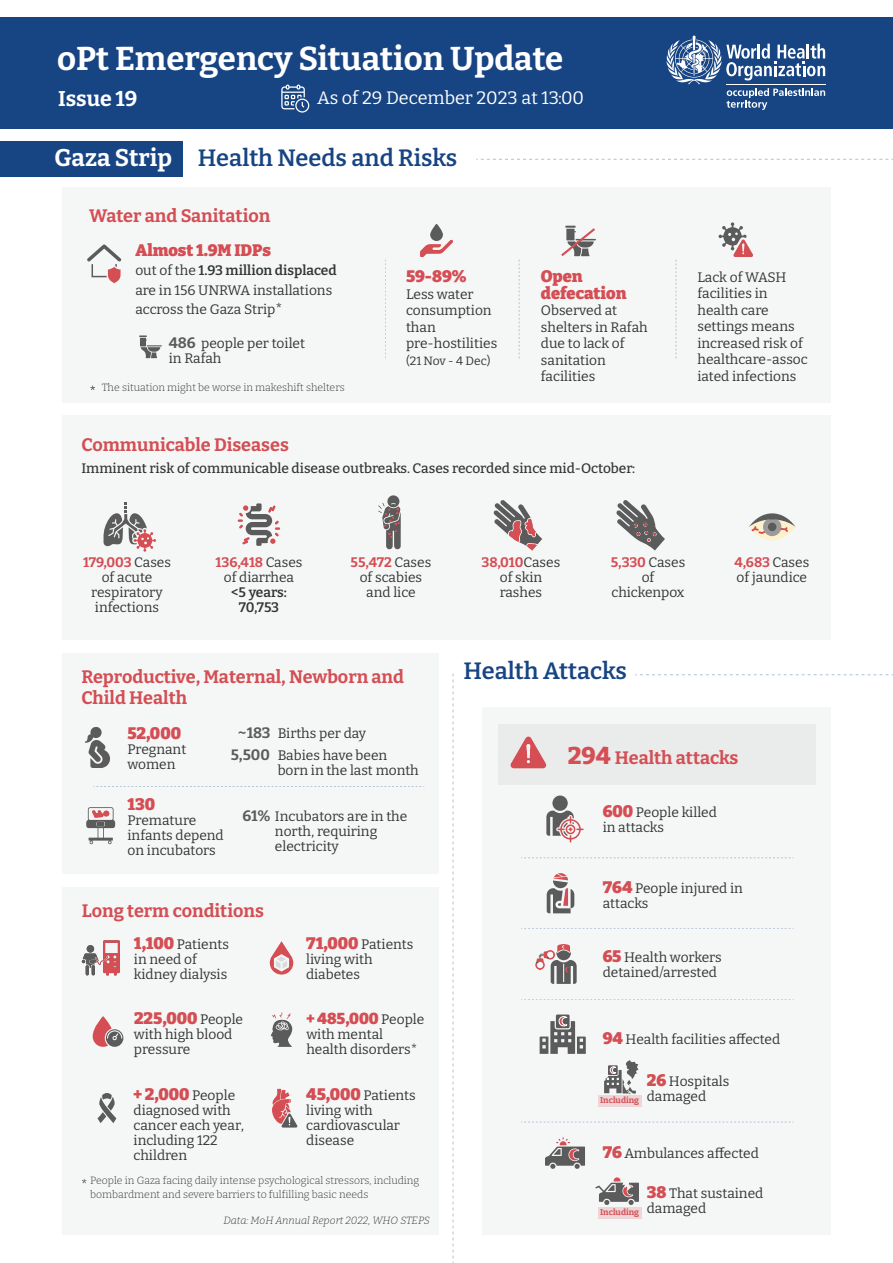
<style>
.page{position:relative;width:893px;height:1263px;background:#fff}
.page>*{position:absolute;margin:0;border:0;box-sizing:border-box;transform-origin:0 0}
.t1{font:700 33px "Bitter";color:#fff}
.t2{font:600 23.55px "Bitter";color:#174483}
.t3{font:700 21.3px "Bitter";color:#fff}
.t4{font:700 18px/21.6px "Bitter";color:#d44e54}
.t5{font:18px "Bitter";color:#fff}
.t6{font:900 16.5px/16.5px "Bitter";color:#d44e54}
.t7{font:900 15.75px "Bitter";color:#d44e54}
.t8{font:700 15px "Bitter";color:#5b5b5b}
.t9{font:13.8px/15px "Bitter";color:#333434}
.t10{font:500 13.8px "Bitter";color:#333434}
.t11{font:600 13.8px/15px "Bitter";letter-spacing:-.015em;color:#333434;text-align:center}
.t12{font:12px "Bitter";letter-spacing:-.005em;color:#333434}
.t13{font:300 10.5px/13.5px "Bitter";color:#333434}
.t14{font:italic 300 10.5px "Bitter";color:#333434}
.t15{font:700 8.4px "Bitter";color:#d44e54}
.s1{font-weight:700;font-size:24px;color:#fff}
.s2{font-weight:600}
.s3{font-size:14.55px}
.s4{font-weight:700;font-size:15px;color:#5b5b5b}
.s5{font-weight:700;color:#d44e54}
.s6{font-weight:900;font-size:16.5px;color:#d44e54}
.s7{font-weight:400;font-size:13.8px;color:#333434}
.s8{font-weight:800;font-size:24px}
</style>
<div class="page">
<div style="left:482px;top:707px;width:349px;height:528px;background:#f5f7f7"></div>
<div style="left:499px;top:724px;width:317px;height:60px;background:#eaebeb"></div>
<div style="left:0;top:142px;width:183px;height:35px;background:#174483"></div>
<svg style="left:476px;top:159px;width:417px;height:1px"></svg>
<div style="left:62px;top:415px;width:769px;height:224px;background:#f5f7f7"></div>
<div style="left:63px;top:887px;width:376px;height:348px;background:#f5f7f7"></div>
<svg style="left:270px;top:941px;width:23px;height:33px"></svg>
<svg style="left:93px;top:1016px;width:30px;height:31px"></svg>
<svg style="left:97px;top:1093px;width:19px;height:30px"></svg>
<svg style="left:271px;top:1012px;width:21px;height:35px"></svg>
<svg style="left:82px;top:940px;width:38px;height:36px"></svg>
<svg style="left:272px;top:1089px;width:25px;height:38px"></svg>
<svg style="left:82px;top:1179px;width:4px;height:4px"></svg>
<div style="left:62px;top:653px;width:377px;height:221px;background:#f5f7f7"></div>
<svg style="left:85px;top:727px;width:25px;height:41px"></svg>
<svg style="left:94px;top:786px;width:330px;height:1px"></svg>
<svg style="left:86px;top:807px;width:29px;height:38px"></svg>
<svg style="left:238px;top:503px;width:42px;height:43px"></svg>
<svg style="left:616px;top:500px;width:49px;height:50px"></svg>
<svg style="left:493px;top:500px;width:49px;height:50px"></svg>
<svg style="left:103px;top:503px;width:53px;height:49px"></svg>
<svg style="left:378px;top:495px;width:23px;height:55px"></svg>
<svg style="left:749px;top:513px;width:46px;height:28px"></svg>
<svg style="left:635px;top:674px;width:258px;height:1px"></svg>
<svg style="left:521px;top:858px;width:272px;height:1px"></svg>
<svg style="left:521px;top:928px;width:272px;height:1px"></svg>
<svg style="left:521px;top:999px;width:272px;height:1px"></svg>
<svg style="left:521px;top:1122px;width:272px;height:1px"></svg>
<div style="left:63px;top:187px;width:768px;height:215px;background:#f5f7f7"></div>
<svg style="left:139px;top:335px;width:23px;height:23px"></svg>
<svg style="left:420px;top:224px;width:33px;height:33px"></svg>
<svg style="left:385px;top:260px;width:1px;height:99px"></svg>
<svg style="left:519px;top:260px;width:1px;height:99px"></svg>
<svg style="left:676px;top:260px;width:1px;height:99px"></svg>
<svg style="left:87px;top:244px;width:34px;height:39px"></svg>
<svg style="left:718px;top:222px;width:35px;height:35px"></svg>
<svg style="left:547px;top:873px;width:27px;height:40px"></svg>
<div style="left:552px;top:795px;width:16px;height:16px;background:#5b5b5b;border-radius:50%"></div>
<svg style="left:546px;top:811px;width:38px;height:31px"></svg>
<svg style="left:452px;top:673px;width:2px;height:590px"></svg>
<div style="left:598px;top:1096px;width:43px;height:11px;background:#eed5d7"></div>
<svg style="left:540px;top:1014px;width:46px;height:40px"></svg>
<svg style="left:604px;top:1060px;width:34px;height:34px"></svg>
<svg style="left:545px;top:1137px;width:40px;height:32px"></svg>
<svg style="left:595px;top:1177px;width:44px;height:28px"></svg>
<div style="left:598px;top:1207px;width:43px;height:11px;background:#eed5d7"></div>
<svg style="left:90px;top:386px;width:5px;height:4px"></svg>
<svg style="left:510px;top:737px;width:36px;height:31px"></svg>
<svg style="left:561px;top:226px;width:35px;height:30px"></svg>
<div style="left:0;top:17px;width:893px;height:111px;background:#174483"></div>
<svg style="left:666px;top:36px;width:159px;height:74px"></svg>
<hr style="left:726px;top:84px;width:100px;height:1px;background:#fff">
<svg style="left:281px;top:85px;width:28px;height:28px"></svg>
<svg style="left:535px;top:944px;width:42px;height:40px"></svg>
<h1 class="t1" style="left:57px;top:32px;width:508px">oPt Emergency Situation Update</h1>
<h3 class="t3" style="left:58px;top:81px;width:81px">Issue 19</h3>
<h3 class="t5" style="left:317px;top:85px;width:268px">As of 29 December 2023 at 13:00</h3>
<h2 class="t2" style="left:55px;top:139px;width:404px"><span class="s1">Gaza Strip</span> Health Needs and Risks</h2>
<h3 class="t4" style="left:89px;top:203px;width:183px">Water and Sanitation</h3>
<p class="t6" style="left:135px;top:240px;width:137px">Almost 1.9M IDPs</p>
<p class="t9" style="left:135px;top:260px;width:203px;line-height:19.5px">out of the <span class="s2">1.93 million displaced </span>are in 156 UNRWA installations accross the Gaza Strip<span class="s3">*</span></p>
<p class="t9" style="left:169px;top:335px;width:138px"><span class="s4">486</span> people per toilet in Rafah</p>
<p class="t13" style="left:102px;top:380px;width:244px">The situation might be worse in makeshift shelters</p>
<p class="t6" style="left:406px;top:267px;width:62px">59-89%</p>
<p class="t9" style="left:406px;top:285px;width:93px;line-height:16.5px">Less water consumption than pre-hostilities</p>
<p class="t12" style="left:406px;top:352px;width:86px">(21 Nov - 4 Dec)</p>
<p class="t6" style="left:541px;top:267px;width:87px">Open defecation</p>
<p class="t9" style="left:541px;top:301px;width:108px;line-height:16.5px">Observed at shelters in Rafah due to lack of sanitation facilities</p>
<h3 class="t4" style="left:81px;top:432px;width:209px">Communicable Diseases</h3>
<p class="t10" style="left:81px;top:458px;width:555px">Imminent risk of communicable disease outbreaks. Cases recorded since mid-October:</p>
<p class="t9" style="left:697px;top:268px;width:112px;line-height:16.5px">Lack of WASH facilities in health care settings means increased risk of healthcare-assoc iated infections</p>
<p class="t9" style="left:83px;top:554px;width:90px;text-align:center"><span class="s5">179,003</span> Cases of acute respiratory infections</p>
<p class="t9" style="left:351px;top:554px;width:82px;text-align:center"><span class="s5">55,472</span> Cases of scabies and lice</p>
<p class="t9" style="left:734px;top:554px;width:76px"><span class="s5">4,683</span> Cases of jaundice</p>
<p class="t9" style="left:215px;top:554px;width:89px;text-align:center"><span class="s5">136,418</span> Cases of diarrhea</p>
<p class="t11" style="left:231px;top:584px;width:57px">&lt;5 years:<br>70,753</p>
<p class="t9" style="left:482px;top:554px;width:80px;text-align:center"><span class="s5">38,010</span>Cases of skin rashes</p>
<p class="t9" style="left:611px;top:554px;width:76px;text-align:center"><span class="s5">5,330</span> Cases of chickenpox</p>
<h3 class="t4" style="left:81px;top:664px;width:324px">Reproductive, Maternal, Newborn and<br>Child Health</h3>
<p class="t6" style="left:128px;top:723px;width:55px">52,000</p>
<p class="t9" style="left:128px;top:741px;width:60px">Pregnant women</p>
<p class="t9" style="left:278px;top:721px;width:111px;line-height:22.8px">Births per day<br>Babies have been</p>
<p class="t9" style="left:278px;top:762px;width:143px">born in the last month</p>
<p class="t8" style="left:238px;top:720px;width:34px">~183</p>
<p class="t8" style="left:231px;top:743px;width:41px">5,500</p>
<p class="t6" style="left:128px;top:794px;width:29px">130</p>
<p class="t9" style="left:128px;top:812px;width:98px">Premature infants depend on incubators</p>
<p class="t9" style="left:275px;top:808px;width:134px;text-indent:-33px"><span class="s4">61%</span> Incubators are in the north, requiring electricity</p>
<h3 class="t4" style="left:82px;top:899px;width:184px">Long term conditions</h3>
<p class="t9" style="left:134px;top:936px;width:96px"><span class="s6">1,100</span> Patients in need of kidney dialysis</p>
<p class="t6" style="left:134px;top:1009px;width:111px">225,000 <span class="s7">People</span></p>
<p class="t9" style="left:134px;top:1026px;width:100px">with high blood pressure</p>
<p class="t6" style="left:134px;top:1084px;width:103px">+ 2,000 <span class="s7">People</span></p>
<p class="t9" style="left:134px;top:1101px;width:112px">diagnosed with cancer each year, including 122 children</p>
<p class="t9" style="left:306px;top:936px;width:109px"><span class="s6">71,000</span> Patients living with diabetes</p>
<p class="t7" style="left:306px;top:1004px;width:119px">+ 485,000 <span class="s7">People</span></p>
<p class="t9" style="left:306px;top:1026px;width:112px">with mental health disorders*</p>
<p class="t9" style="left:306px;top:1086px;width:111px"><span class="s6">45,000</span> Patients living with cardiovascular disease</p>
<p class="t13" style="left:90px;top:1173px;width:331px">People in Gaza facing daily intense psychological stressors, including bombardment and severe barriers to fulfilling basic needs</p>
<p class="t14" style="left:223px;top:1213px;width:208px">Data: MoH Annual Report 2022, WHO STEPS</p>
<h2 class="t2" style="left:463px;top:652px;width:165px">Health Attacks</h2>
<h3 class="t4" style="left:568px;top:745px;width:172px"><span class="s8">294</span> Health attacks</h3>
<p class="t9" style="left:603px;top:804px;width:116px"><span class="s6">600</span> People killed in attacks</p>
<p class="t9" style="left:603px;top:880px;width:142px"><span class="s6">764</span> People injured in attacks</p>
<p class="t9" style="left:603px;top:949px;width:121px"><span class="s6">65</span> Health workers detained/arrested</p>
<p class="t9" style="left:603px;top:1031px;width:179px"><span class="s6">94</span> Health facilities affected</p>
<p class="t9" style="left:647px;top:1073px;width:84px"><span class="s6">26</span> Hospitals</p>
<p class="t15" style="left:600px;top:1094px;width:108px">Including <sup>damaged</sup></p>
<p class="t9" style="left:603px;top:1145px;width:158px"><span class="s6">76</span> Ambulances affected</p>
<p class="t9" style="left:647px;top:1184px;width:118px"><span class="s6">38</span> That sustained</p>
<p class="t15" style="left:600px;top:1205px;width:108px">Including <sup>damaged</sup></p>
</div>
